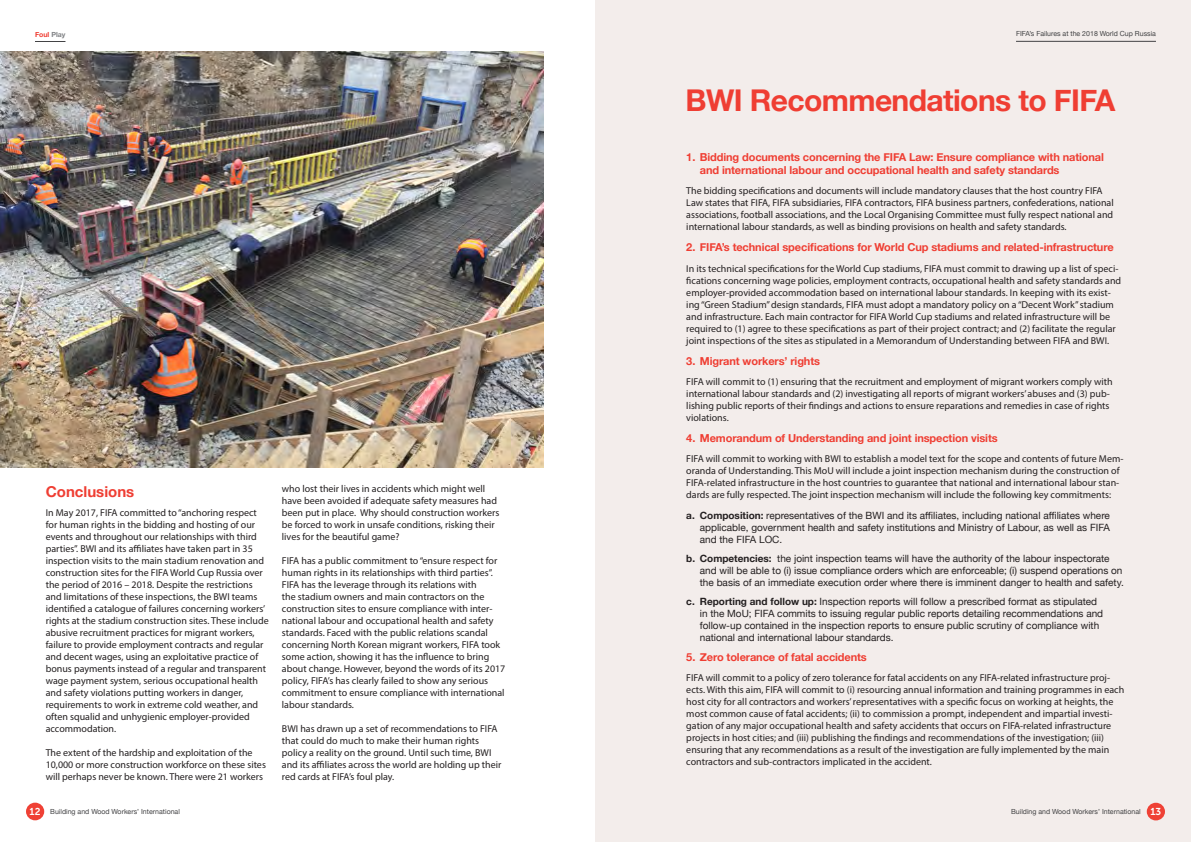
<style>
.page{position:relative;width:1191px;height:842px;background:#fff}
.page>*{position:absolute;margin:0;border:0;box-sizing:border-box;transform-origin:0 0}
.t1{font:700 30px "Helvetica Neue";letter-spacing:-.02em;color:#ef3e33}
.t2{font:700 15px "Helvetica Neue";color:#ef3e33}
.t3{font:700 11px/13.2px "Helvetica Neue";letter-spacing:-.01em;color:#ef3e33}
.t4{font:10px/12px "Myriad Pro";color:#231f20}
.t5{font:10px/12px "Helvetica Neue";color:#231f20}
.t6{font:7px "Helvetica Neue";color:#434345}
.t7{font:700 7px "Helvetica Neue";color:#ef3e33}
.s1{color:#808285}
.s2{font-weight:700}
.s3{font-family:"Museo Sans 700";font-size:10px;color:#fff}
</style>
<div class="page">
<div style="left:595px;top:0;width:596px;height:842px;background:#f3edeb"></div>
<img style="left:0;top:52px;width:544px;height:416px">
<div style="left:1146px;top:803px;width:19px;height:17px;background:#ef4135;border-radius:50%"></div>
<div style="left:26px;top:803px;width:18px;height:17px;background:#ef4135;border-radius:50%"></div>
<hr style="left:1016px;top:41px;width:140px;height:1px;background:#434345">
<hr style="left:35px;top:41px;width:30px;height:1px;background:#434345">
<p class="t7" style="left:35px;top:29px;width:32px">Foul <span class="s1">Play</span></p>
<p class="t6" style="left:1016px;top:29px;width:141px">FIFA’s Failures at the 2018 World Cup Russia</p>
<h2 class="t2" style="left:46px;top:480px;width:90px">Conclusions</h2>
<p class="t4" style="left:46px;top:506px;width:224px">In May 2017, FIFA committed to “anchoring respect for human rights in the bidding and hosting of our events and throughout our relationships with third parties”. BWI and its affiliates have taken part in 35 inspection visits to the main stadium renovation and construction sites for the FIFA World Cup Russia over the period of 2016 – 2018. Despite the restrictions and limitations of these inspections, the BWI teams identified a catalogue of failures concerning workers’ rights at the stadium construction sites. These include abusive recruitment practices for migrant workers, failure to provide employment contracts and regular and decent wages, using an exploitative practice of bonus payments instead of a regular and transparent wage payment system, serious occupational health and safety violations putting workers in danger, requirements to work in extreme cold weather, and often squalid and unhygienic employer-provided accommodation.</p>
<p class="t4" style="left:46px;top:746px;width:222px">The extent of the hardship and exploitation of the<br>10,000 or more construction workforce on these sites will perhaps never be known. There were 21 workers</p>
<p class="t4" style="left:282px;top:482px;width:219px">who lost their lives in accidents which might well have been avoided if adequate safety measures had been put in place. Why should construction workers be forced to work in unsafe conditions, risking their lives for the beautiful game?</p>
<p class="t4" style="left:282px;top:554px;width:225px">FIFA has a public commitment to “ensure respect for human rights in its relationships with third parties”.<br>FIFA has the leverage through its relations with<br>the stadium owners and main contractors on the construction sites to ensure compliance with inter&shy;national labour and occupational health and safety standards. Faced with the public relations scandal concerning North Korean migrant workers, FIFA took some action, showing it has the influence to bring about change. However, beyond the words of its 2017 policy, FIFA’s has clearly failed to show any serious commitment to ensure compliance with international labour standards.</p>
<p class="t4" style="left:282px;top:722px;width:221px">BWI has drawn up a set of recommendations to FIFA that could do much to make their human rights policy a reality on the ground. Until such time, BWI and its affiliates across the world are holding up their red cards at FIFA’s foul play.</p>
<h1 class="t1" style="left:685px;top:77px;width:431px">BWI Recommendations to FIFA</h1>
<p class="t3" style="left:700px;top:151px;width:405px;text-indent:-13px">1. Bidding documents concerning the FIFA Law: Ensure compliance with national and international labour and occupational health and safety standards</p>
<p class="t4" style="left:686px;top:185px;width:429px">The bidding specifications and documents will include mandatory clauses that the host country FIFA Law states that FIFA, FIFA subsidiaries, FIFA contractors, FIFA business partners, confederations, national associations, football associations, and the Local Organising Committee must fully respect national and international labour standards, as well as binding provisions on health and safety standards.</p>
<p class="t3" style="left:686px;top:241px;width:429px">2. FIFA’s technical specifications for World Cup stadiums and related-infrastructure</p>
<p class="t4" style="left:686px;top:262px;width:436px">In its technical specifications for the World Cup stadiums, FIFA must commit to drawing up a list of speci&shy;fications concerning wage policies, employment contracts, occupational health and safety standards and employer-provided accommodation based on international labour standards. In keeping with its exist&shy;ing “Green Stadium” design standards, FIFA must adopt a mandatory policy on a “Decent Work” stadium and infrastructure. Each main contractor for FIFA World Cup stadiums and related infrastructure will be required to (1) agree to these specifications as part of their project contract; and (2) facilitate the regular joint inspections of the sites as stipulated in a Memorandum of Understanding between FIFA and BWI.</p>
<p class="t3" style="left:686px;top:355px;width:135px">3. Migrant workers’ rights</p>
<p class="t4" style="left:686px;top:375px;width:428px">FIFA will commit to (1) ensuring that the recruitment and employment of migrant workers comply with international labour standards and (2) investigating all reports of migrant workers’ abuses and (3) pub&shy;lishing public reports of their findings and actions to ensure reparations and remedies in case of rights violations.</p>
<p class="t3" style="left:686px;top:432px;width:313px">4. Memorandum of Understanding and joint inspection visits</p>
<p class="t4" style="left:686px;top:453px;width:438px">FIFA will commit to working with BWI to establish a model text for the scope and contents of future Mem&shy;oranda of Understanding. This MoU will include a joint inspection mechanism during the construction of FIFA-related infrastructure in the host countries to guarantee that national and international labour stan&shy;dards are fully respected. The joint inspection mechanism will include the following key commitments:</p>
<p class="t5" style="left:700px;top:509px;width:412px;text-align:justify;text-indent:-14px"><span class="s2">a. Composition:</span> representatives of the BWI and its affiliates, including national affiliates where applicable, government health and safety institutions and Ministry of Labour, as well as FIFA and the FIFA LOC.</p>
<p class="t5" style="left:700px;top:553px;width:425px;text-indent:-14px"><span class="s2">b. Competencies:</span> the joint inspection teams will have the authority of the labour inspectorate and will be able to (i) issue compliance orders which are enforceable; (i) suspend operations on the basis of an immediate execution order where there is imminent danger to health and safety.</p>
<p class="t5" style="left:700px;top:596px;width:405px;text-indent:-14px"><span class="s2">c. Reporting and follow up:</span> Inspection reports will follow a prescribed format as stipulated in the MoU; FIFA commits to issuing regular public reports detailing recommendations and follow-up contained in the inspection reports to ensure public scrutiny of compliance with national and international labour standards.</p>
<p class="t3" style="left:686px;top:651px;width:182px">5. Zero tolerance of fatal accidents</p>
<p class="t4" style="left:686px;top:672px;width:439px">FIFA will commit to a policy of zero tolerance for fatal accidents on any FIFA-related infrastructure proj&shy;ects. With this aim, FIFA will commit to (i) resourcing annual information and training programmes in each host city for all contractors and workers’ representatives with a specific focus on working at heights, the most common cause of fatal accidents; (ii) to commission a prompt, independent and impartial investi&shy;gation of any major occupational health and safety accidents that occurs on FIFA-related infrastructure projects in host cities; and (iii) publishing the findings and recommendations of the investigation; (iii) ensuring that any recommendations as a result of the investigation are fully implemented by the main contractors and sub-contractors implicated in the accident.</p>
<p class="t6" style="left:30px;top:806px;width:152px"><span class="s3">12</span> Building and Wood Workers’ International</p>
<p class="t6" style="left:1011px;top:806px;width:152px">Building and Wood Workers’ International <span class="s3">13</span></p>
</div>
